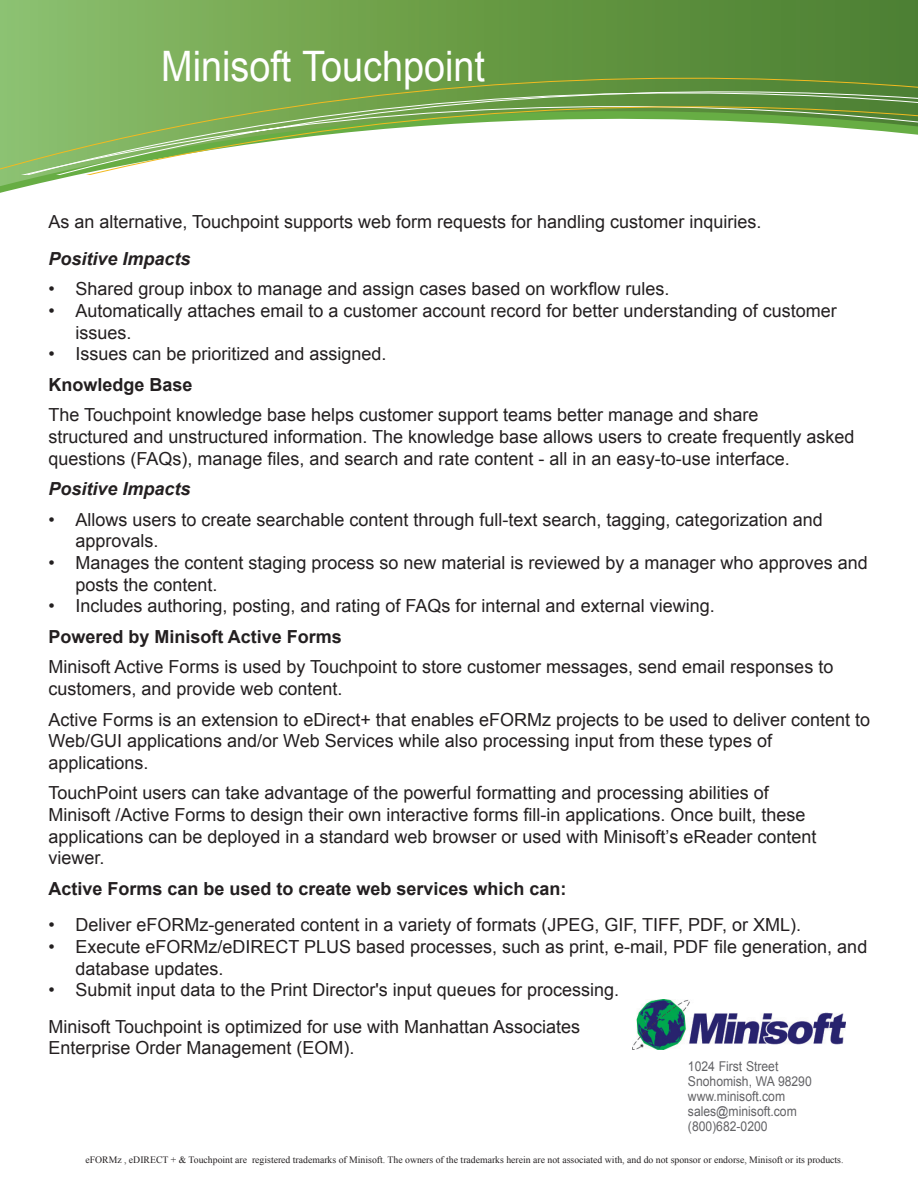
<style>
.page{position:relative;width:918px;height:1188px;background:#fff}
.page>*{position:absolute;margin:0;border:0;box-sizing:border-box;transform-origin:0 0}
.t1{font:42px "Arial";color:#fff;scale:.9 1}
.t2{font:18px/21.6px "Arial";color:#231f20}
.t3{font:700 18px "Arial";color:#231f20}
.t4{font:italic 700 18px "Arial";color:#231f20}
.t5{font:13.5px/15px "Arial";color:#636366;scale:.9 1}
.t6{font:9.75px "Times New Roman";color:#231f20}
</style>
<div class="page">
<img style="left:632px;top:1000px;width:214px;height:49px">
<svg style="left:0;top:0;width:918px;height:10px;background:#6a9d4a"></svg>
<svg style="left:0;top:10px;width:918px;height:165px"></svg>
<h1 class="t1" style="left:161px;top:39px;width:361px">Minisoft Touchpoint</h1>
<p class="t2" style="left:48px;top:211px;width:714px">As an alternative, Touchpoint supports web form requests for handling customer inquiries.</p>
<p class="t4" style="left:48px;top:246px;width:144px">Positive Impacts</p>
<p class="t2" style="left:48px;top:278px;width:623px">• Shared group inbox to manage and assign cases based on workflow rules.</p>
<p class="t2" style="left:75px;top:300px;width:763px;text-indent:-27px">• Automatically attaches email to a customer account record for better understanding of customer issues.</p>
<p class="t2" style="left:48px;top:343px;width:340px">• Issues can be prioritized and assigned.</p>
<p class="t3" style="left:48px;top:372px;width:146px">Knowledge Base</p>
<p class="t2" style="left:48px;top:404px;width:808px">The Touchpoint knowledge base helps customer support teams better manage and share<br>structured and unstructured information. The knowledge base allows users to create frequently asked questions (FAQs), manage files, and search and rate content - all in an easy-to-use interface.</p>
<p class="t4" style="left:48px;top:477px;width:144px">Positive Impacts</p>
<p class="t2" style="left:75px;top:509px;width:749px;text-indent:-27px">• Allows users to create searchable content through full-text search, tagging, categorization and approvals.</p>
<p class="t2" style="left:75px;top:552px;width:794px;text-indent:-27px">• Manages the content staging process so new material is reviewed by a manager who approves and posts the content.</p>
<p class="t2" style="left:48px;top:595px;width:668px">• Includes authoring, posting, and rating of FAQs for internal and external viewing.</p>
<p class="t3" style="left:48px;top:624px;width:295px">Powered by Minisoft Active Forms</p>
<p class="t2" style="left:48px;top:656px;width:786px">Minisoft Active Forms is used by Touchpoint to store customer messages, send email responses to customers, and provide web content.</p>
<p class="t2" style="left:48px;top:709px;width:823px">Active Forms is an extension to eDirect+ that enables eFORMz projects to be used to deliver content to<br>Web/GUI applications and/or Web Services while also processing input from these types of applications.</p>
<p class="t2" style="left:48px;top:782px;width:770px">TouchPoint users can take advantage of the powerful formatting and processing abilities of Minisoft /Active Forms to design their own interactive forms fill-in applications. Once built, these applications can be deployed in a standard web browser or used with Minisoft’s eReader content viewer.</p>
<p class="t3" style="left:48px;top:876px;width:520px">Active Forms can be used to create web services which can:</p>
<p class="t2" style="left:48px;top:914px;width:754px">• Deliver eFORMz-generated content in a variety of formats (JPEG, GIF, TIFF, PDF, or XML).</p>
<p class="t2" style="left:75px;top:936px;width:793px;text-indent:-27px">• Execute eFORMz/eDIRECT PLUS based processes, such as print, e-mail, PDF file generation, and database updates.</p>
<p class="t2" style="left:48px;top:972px;width:572px;line-height:36.6px">• Submit input data to the Print Director's input queues for processing.<br>Minisoft Touchpoint is optimized for use with Manhattan Associates</p>
<p class="t2" style="left:48px;top:1037px;width:308px">Enterprise Order Management (EOM).</p>
<p class="t5" style="left:688px;top:1059px;width:139px">1024 First Street<br>Snohomish, WA 98290 www.minisoft.com sales@minisoft.com (800)682-0200</p>
<p class="t6" style="left:85px;top:1153px;width:760px">eFORMz , eDIRECT + &amp; Touchpoint are registered trademarks of Minisoft. The owners of the trademarks herein are not associated with, and do not sponsor or endorse, Minisoft or its products.</p>
</div>
